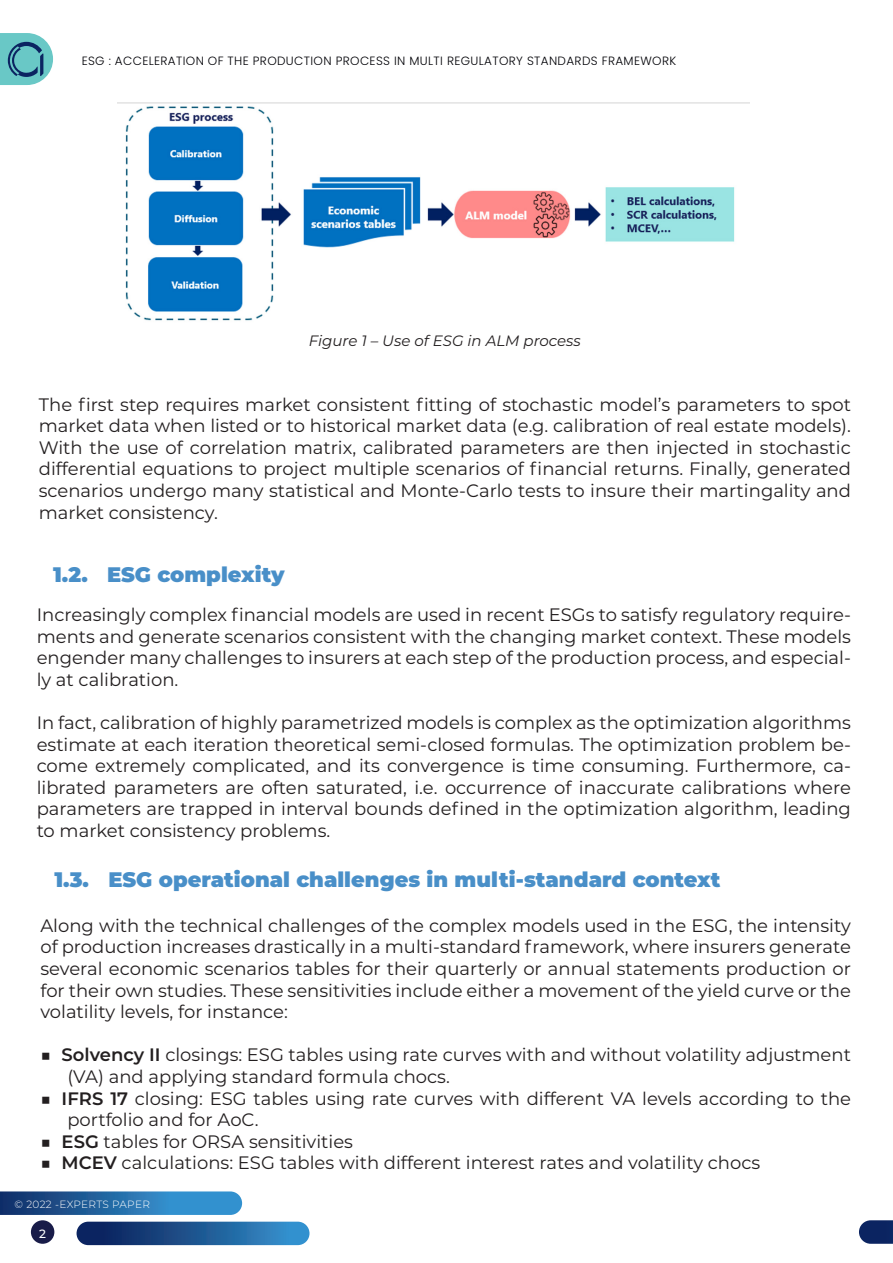
<style>
.page{position:relative;width:893px;height:1263px;background:#fff}
.page>*{position:absolute;margin:0;border:0;box-sizing:border-box;transform-origin:0 0}
.t1{font:900 21px "Montserrat";color:#498fc8}
.t2{font:18px/21.6px "Montserrat";color:#231f20;text-align:justify}
.t3{font:italic 15px "Montserrat";color:#231f20}
.t4{font:300 12px "Poppins";letter-spacing:.03em;color:#000006}
.t5{font:500 12px "Montserrat";color:#fff}
.t6{font:300 10.5px "Montserrat";letter-spacing:.02em;color:#fff}
.s1{font-weight:600}
</style>
<div class="page">
<div style="left:31px;top:1220px;width:23px;height:24px;background:#191c49;border-radius:50%"></div>
<div style="left:77px;top:1222px;width:232px;height:23px;background:linear-gradient(to right,#071752,#3695d1);border-radius:12px"></div>
<svg style="left:0;top:1191px;width:242px;height:24px;background:#2c70a9"></svg>
<svg style="left:859px;top:1220px;width:34px;height:24px"></svg>
<svg style="left:0;top:33px;width:53px;height:52px;background:#6bb6bd"></svg>
<img style="left:118px;top:102px;width:632px;height:219px">
<p class="t4" style="left:82px;top:54px;width:596px">ESG : ACCELERATION OF THE PRODUCTION PROCESS IN MULTI REGULATORY STANDARDS FRAMEWORK</p>
<p class="t3" style="left:309px;top:331px;width:274px">Figure 1 – Use of ESG in ALM process</p>
<p class="t2" style="left:39px;top:393px;width:814px">The first step requires market consistent fitting of stochastic model’s parameters to spot market data when listed or to historical market data (e.g. calibration of real estate models).<br>With the use of correlation matrix, calibrated parameters are then injected in stochastic differential equations to project multiple scenarios of financial returns. Finally, generated scenarios undergo many statistical and Monte-Carlo tests to insure their martingality and market consistency.</p>
<p class="t1" style="left:53px;top:558px;width:233px">1.2. ESG complexity</p>
<p class="t2" style="left:37px;top:603px;width:816px">Increasingly complex financial models are used in recent ESGs to satisfy regulatory require&shy;ments and generate scenarios consistent with the changing market context. These models engender many challenges to insurers at each step of the production process, and especial&shy;ly at calibration.</p>
<p class="t2" style="left:37px;top:711px;width:816px">In fact, calibration of highly parametrized models is complex as the optimization algorithms estimate at each iteration theoretical semi-closed formulas. The optimization problem be&shy;come extremely complicated, and its convergence is time consuming. Furthermore, ca&shy;librated parameters are often saturated, i.e. occurrence of inaccurate calibrations where parameters are trapped in interval bounds defined in the optimization algorithm, leading to market consistency problems.</p>
<p class="t1" style="left:54px;top:864px;width:668px">1.3. ESG operational challenges in multi-standard context</p>
<p class="t2" style="left:40px;top:914px;width:812px">Along with the technical challenges of the complex models used in the ESG, the intensity of production increases drastically in a multi-standard framework, where insurers generate several economic scenarios tables for their quarterly or annual statements production or for their own studies. These sensitivities include either a movement of the yield curve or the volatility levels, for instance:</p>
<p class="t2" style="left:67px;top:1043px;width:785px;text-indent:-27px">■ <span class="s1">Solvency II</span> closings: ESG tables using rate curves with and without volatility adjustment (VA) and applying standard formula chocs.</p>
<p class="t2" style="left:67px;top:1087px;width:785px;text-indent:-27px">■ <span class="s1">IFRS 17</span> closing: ESG tables using rate curves with different VA levels according to the portfolio and for AoC.</p>
<p class="t2" style="left:40px;top:1130px;width:314px">■ <span class="s1">ESG</span> tables for ORSA sensitivities</p>
<p class="t2" style="left:40px;top:1151px;width:721px">■ <span class="s1">MCEV</span> calculations: ESG tables with different interest rates and volatility chocs</p>
<p class="t6" style="left:14px;top:1197px;width:137px">© 2022 -EXPERTS PAPER</p>
<p class="t5" style="left:39px;top:1225px;width:8px">2</p>
</div>
